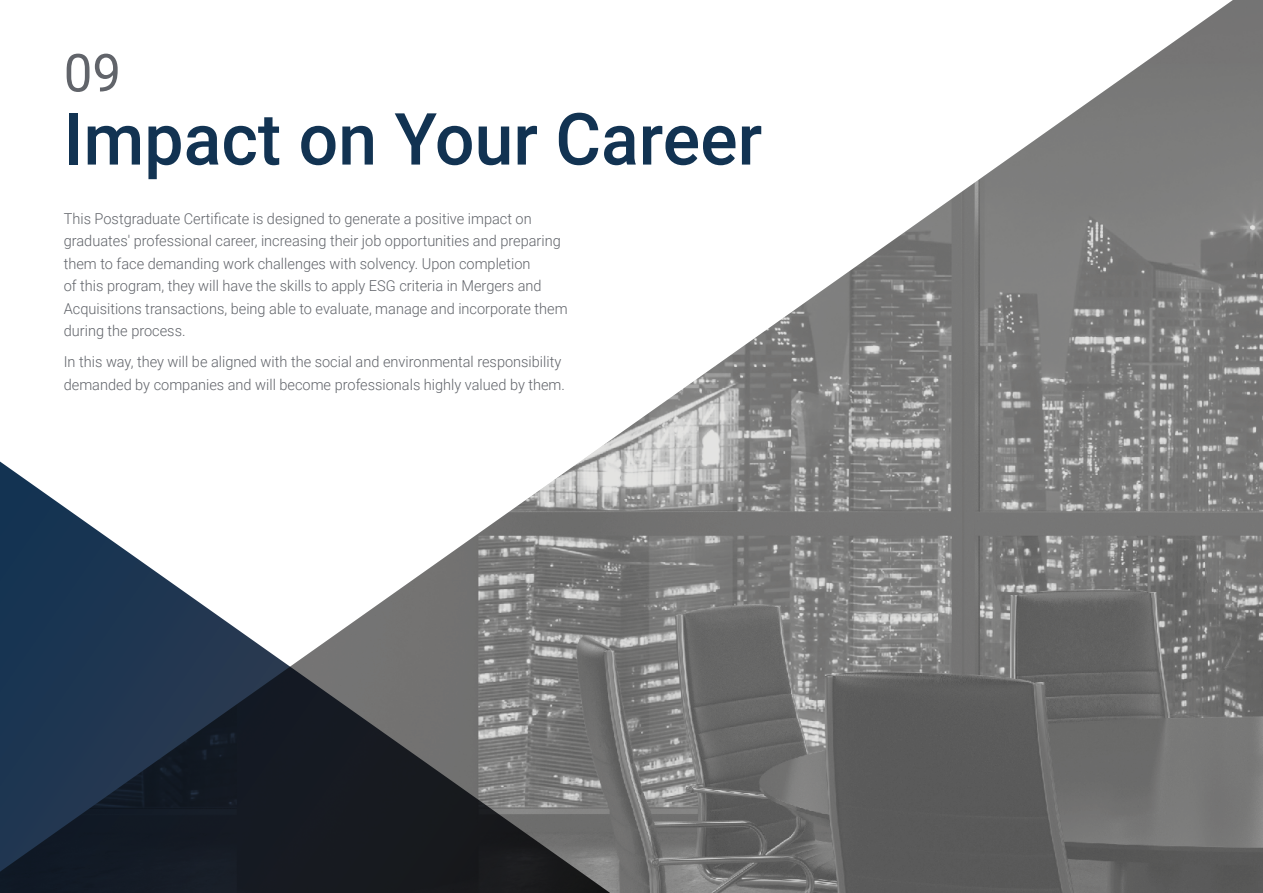
<style>
.page{position:relative;width:1263px;height:893px;background:#fff}
.page>*{position:absolute;margin:0;border:0;box-sizing:border-box;transform-origin:0 0}
.t1{font:500 72px "Roboto";color:#123352}
.t2{font:52.5px "Roboto";color:#61646a}
.t3{font:300 15px/22.5px "Roboto";color:#61646a}
</style>
<div class="page">
<img style="left:602px;top:0;width:661px;height:893px">
<svg style="left:0;top:446px;width:640px;height:447px"></svg>
<h2 class="t2" style="left:64px;top:36px;width:59px">09</h2>
<h1 class="t1" style="left:64px;top:89px;width:700px">Impact on Your Career</h1>
<p class="t3" style="left:64px;top:207px;width:505px">This Postgraduate Certificate is designed to generate a positive impact on graduates' professional career, increasing their job opportunities and preparing them to face demanding work challenges with solvency. Upon completion<br>of this program, they will have the skills to apply ESG criteria in Mergers and Acquisitions transactions, being able to evaluate, manage and incorporate them during the process.</p>
<p class="t3" style="left:64px;top:350px;width:503px">In this way, they will be aligned with the social and environmental responsibility demanded by companies and will become professionals highly valued by them.</p>
</div>
